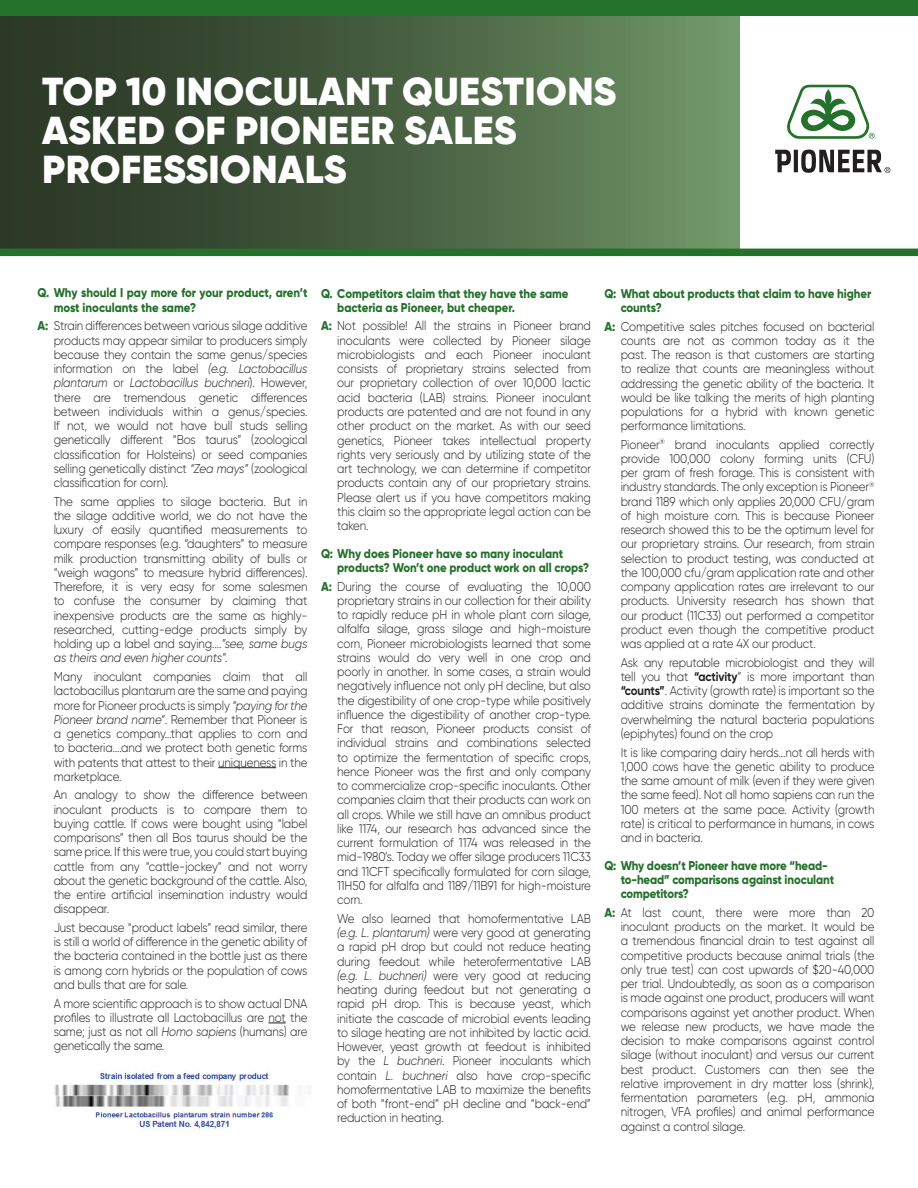
<style>
.page{position:relative;width:918px;height:1188px;background:#fff}
.page>*{position:absolute;margin:0;border:0;box-sizing:border-box;transform-origin:0 0}
.t1{font:900 39px/39px "Gilroy";letter-spacing:.01em;color:#fff}
.t2{font:300 12.75px/14.2px "Gilroy";letter-spacing:-.01em;color:#231f20;text-align:justify;scale:.9 1}
.t3{font:800 12.75px/14.2px "Gilroy";letter-spacing:-.005em;color:#23712a;scale:.9 1}
.s1{font-weight:800;color:#23712a}
.s2{font-style:italic}
.s3{font-weight:700}
</style>
<div class="page">
<div style="left:0;top:0;width:742px;height:253px;background:linear-gradient(to right,#232d1f,#6f9466)"></div>
<hr style="left:218px;top:767px;width:58px;height:1px;background:#231f20">
<svg style="left:268px;top:1023px;width:18px;height:1px"></svg>
<img style="left:54px;top:1073px;width:246px;height:56px">
<div style="left:741px;top:15px;width:177px;height:238px;background:#fff"></div>
<svg style="left:775px;top:150px;width:16px;height:22px"></svg>
<hr style="left:794px;top:150px;width:4px;height:22px;background:#231f20">
<svg style="left:801px;top:149px;width:89px;height:24px"></svg>
<svg style="left:787px;top:85px;width:88px;height:54px"></svg>
<div style="left:0;top:249px;width:918px;height:7px;background:#23712a"></div>
<div style="left:0;top:0;width:918px;height:15px;background:#23712a"></div>
<h1 class="t1" style="left:42px;top:72px;width:576px">TOP 10 INOCULANT QUESTIONS<br>ASKED OF PIONEER SALES<br>PROFESSIONALS</h1>
<p class="t3" style="left:54px;top:286px;width:283px;text-indent:-16px">Q. Why should I pay more for your product, aren’t most inoculants the same?</p>
<p class="t2" style="left:54px;top:319px;width:284px;text-indent:-16px"><span class="s1">A:</span> Strain differences between various silage additive products may appear similar to producers simply because they contain the same genus/species information on the label <span class="s2">(e.g. Lactobacillus plantarum</span> or <span class="s2">Lactobacillus buchneri</span>). However, there are tremendous genetic differences between individuals within a genus/species.<br>If not, we would not have bull studs selling genetically different “Bos taurus” (zoological classification for Holsteins) or seed companies selling genetically distinct <span class="s2">“Zea mays”</span> (zoological classification for corn).</p>
<p class="t2" style="left:54px;top:494px;width:284px">The same applies to silage bacteria. But in the silage additive world, we do not have the luxury of easily quantified measurements to compare responses (e.g. “daughters” to measure milk production transmitting ability of bulls or “weigh wagons” to measure hybrid differences).<br>Therefore, it is very easy for some salesmen to confuse the consumer by claiming that inexpensive products are the same as highly&shy;researched, cutting-edge products simply by holding up a label and saying....<span class="s2">”see, same bugs as theirs and even higher counts”.</span></p>
<p class="t2" style="left:54px;top:669px;width:284px">Many inoculant companies claim that all lactobacillus plantarum are the same and paying more for Pioneer products is simply <span class="s2">“paying for the Pioneer brand name”</span>. Remember that Pioneer is a genetics company…that applies to corn and to bacteria….and we protect both genetic forms with patents that attest to their uniqueness in the marketplace.</p>
<p class="t2" style="left:54px;top:788px;width:284px">An analogy to show the difference between inoculant products is to compare them to buying cattle. If cows were bought using “label comparisons” then all Bos taurus should be the same price. If this were true, you could start buying cattle from any “cattle-jockey” and not worry about the genetic background of the cattle. Also, the entire artificial insemination industry would disappear.</p>
<p class="t2" style="left:54px;top:920px;width:284px">Just because “product labels” read similar, there is still a world of difference in the genetic ability of the bacteria contained in the bottle just as there is among corn hybrids or the population of cows and bulls that are for sale.</p>
<p class="t2" style="left:54px;top:996px;width:284px">A more scientific approach is to show actual DNA profiles to illustrate all Lactobacillus are not the same; just as not all <span class="s2">Homo sapiens</span> (humans) are genetically the same.</p>
<p class="t3" style="left:337px;top:286px;width:259px;text-indent:-16px">Q. Competitors claim that they have the same bacteria as Pioneer, but cheaper.</p>
<p class="t2" style="left:337px;top:319px;width:284px;text-indent:-16px"><span class="s1">A:</span> Not possible! All the strains in Pioneer brand inoculants were collected by Pioneer silage microbiologists and each Pioneer inoculant consists of proprietary strains selected from our proprietary collection of over 10,000 lactic acid bacteria (LAB) strains. Pioneer inoculant products are patented and are not found in any other product on the market. As with our seed genetics, Pioneer takes intellectual property rights very seriously and by utilizing state of the art technology, we can determine if competitor products contain any of our proprietary strains.<br>Please alert us if you have competitors making this claim so the appropriate legal action can be taken.</p>
<p class="t3" style="left:337px;top:546px;width:282px;text-indent:-16px">Q: Why does Pioneer have so many inoculant products? Won’t one product work on all crops?</p>
<p class="t2" style="left:337px;top:579px;width:284px;text-indent:-16px"><span class="s1">A:</span> During the course of evaluating the 10,000 proprietary strains in our collection for their ability to rapidly reduce pH in whole plant corn silage, alfalfa silage, grass silage and high-moisture corn, Pioneer microbiologists learned that some strains would do very well in one crop and poorly in another. In some cases, a strain would negatively influence not only pH decline, but also the digestibility of one crop-type while positively influence the digestibility of another crop-type.<br>For that reason, Pioneer products consist of individual strains and combinations selected to optimize the fermentation of specific crops, hence Pioneer was the first and only company to commercialize crop-specific inoculants. Other companies claim that their products can work on all crops. While we still have an omnibus product like 1174, our research has advanced since the current formulation of 1174 was released in the mid-1980’s. Today we offer silage producers 11C33 and 11CFT specifically formulated for corn silage, 11H50 for alfalfa and 1189/11B91 for high-moisture corn.</p>
<p class="t2" style="left:337px;top:911px;width:284px">We also learned that homofermentative LAB <span class="s2">(e.g. L. plantarum)</span> were very good at generating a rapid pH drop but could not reduce heating during feedout while heterofermentative LAB <span class="s2">(e.g. L. buchneri)</span> were very good at reducing heating during feedout but not generating a rapid pH drop. This is because yeast, which initiate the cascade of microbial events leading to silage heating are not inhibited by lactic acid.<br>However, yeast growth at feedout is inhibited by the <span class="s2">L buchneri</span>. Pioneer inoculants which contain <span class="s2">L. buchneri</span> also have crop-specific homofermentative LAB to maximize the benefits of both “front-end” pH decline and “back-end” reduction in heating.</p>
<p class="t3" style="left:621px;top:286px;width:280px;text-indent:-16px">Q: What about products that claim to have higher counts?</p>
<p class="t2" style="left:621px;top:319px;width:284px;text-indent:-16px"><span class="s1">A:</span> Competitive sales pitches focused on bacterial counts are not as common today as it the past. The reason is that customers are starting to realize that counts are meaningless without addressing the genetic ability of the bacteria. It would be like talking the merits of high planting populations for a hybrid with known genetic performance limitations.</p>
<p class="t2" style="left:621px;top:437px;width:284px">Pioneer<sup>®</sup> brand inoculants applied correctly provide 100,000 colony forming units (CFU) per gram of fresh forage. This is consistent with industry standards. The only exception is Pioneer<sup>® </sup>brand 1189 which only applies 20,000 CFU/gram of high moisture corn. This is because Pioneer research showed this to be the optimum level for our proprietary strains. Our research, from strain selection to product testing, was conducted at the 100,000 cfu/gram application rate and other company application rates are irrelevant to our products. University research has shown that our product (11C33) out performed a competitor product even though the competitive product was applied at a rate 4X our product.</p>
<p class="t2" style="left:621px;top:655px;width:284px">Ask any reputable microbiologist and they will tell you that <span class="s3">“activity</span>” is more important than <span class="s3">“counts”</span>. Activity (growth rate) is important so the additive strains dominate the fermentation by overwhelming the natural bacteria populations (epiphytes) found on the crop</p>
<p class="t2" style="left:621px;top:745px;width:284px">It is like comparing dairy herds...not all herds with 1,000 cows have the genetic ability to produce the same amount of milk (even if they were given the same feed). Not all homo sapiens can run the 100 meters at the same pace. Activity (growth rate) is critical to performance in humans, in cows and in bacteria.</p>
<p class="t3" style="left:621px;top:858px;width:239px;text-indent:-16px">Q: Why doesn’t Pioneer have more “head&shy;to-head” comparisons against inoculant competitors?</p>
<p class="t2" style="left:621px;top:905px;width:284px;text-indent:-16px"><span class="s1">A:</span> At last count, there were more than 20 inoculant products on the market. It would be a tremendous financial drain to test against all competitive products because animal trials (the only true test) can cost upwards of $20-40,000 per trial. Undoubtedly, as soon as a comparison is made against one product, producers will want comparisons against yet another product. When we release new products, we have made the decision to make comparisons against control silage (without inoculant) and versus our current best product. Customers can then see the relative improvement in dry matter loss (shrink), fermentation parameters (e.g. pH, ammonia nitrogen, VFA profiles) and animal performance against a control silage.</p>
</div>
